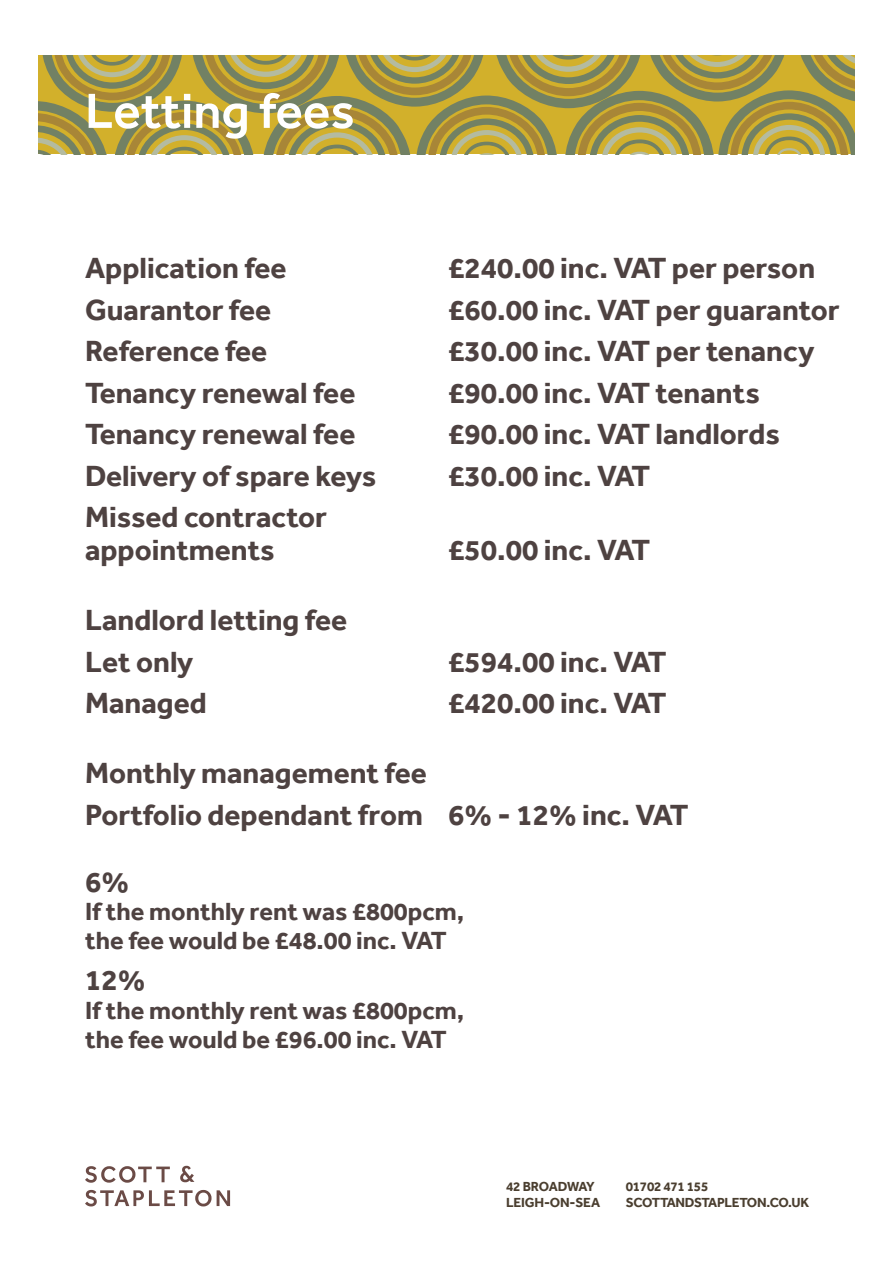
<style>
.page{position:relative;width:893px;height:1263px;background:#fff}
.page>*{position:absolute;margin:0;border:0;box-sizing:border-box;transform-origin:0 0}
.t1{font:500 51px "Effra";color:#fff}
.t2{font:700 30px/41.5px "Effra";color:#4e4241}
.t3{font:700 25.5px/28.5px "Effra";color:#4e4241}
.t4{font:700 13.5px/16.2px "Effra";letter-spacing:-.02em;color:#4a3e2f}
</style>
<div class="page">
<svg style="left:38px;top:55px;width:816px;height:99px;background:#a99a46"></svg>
<svg style="left:85px;top:1190px;width:145px;height:16px"></svg>
<svg style="left:85px;top:1166px;width:85px;height:17px"></svg>
<svg style="left:180px;top:1166px;width:14px;height:16px"></svg>
<h1 class="t1" style="left:85px;top:80px;width:271px">Letting fees</h1>
<p class="t2" style="left:85px;top:247px;width:203px">Application fee</p>
<p class="t2" style="left:448px;top:247px;width:369px">£240.00 inc. VAT per person</p>
<p class="t2" style="left:85px;top:288px;width:188px">Guarantor fee</p>
<p class="t2" style="left:448px;top:288px;width:393px">£60.00 inc. VAT per guarantor</p>
<p class="t2" style="left:85px;top:330px;width:184px">Reference fee</p>
<p class="t2" style="left:448px;top:330px;width:368px">£30.00 inc. VAT per tenancy</p>
<p class="t2" style="left:85px;top:371px;width:272px">Tenancy renewal fee</p>
<p class="t2" style="left:448px;top:371px;width:313px">£90.00 inc. VAT tenants</p>
<p class="t2" style="left:85px;top:413px;width:272px">Tenancy renewal fee</p>
<p class="t2" style="left:448px;top:413px;width:333px">£90.00 inc. VAT landlords</p>
<p class="t2" style="left:85px;top:454px;width:293px">Delivery of spare keys</p>
<p class="t2" style="left:448px;top:454px;width:204px">£30.00 inc. VAT</p>
<p class="t2" style="left:85px;top:500px;width:244px;line-height:33px">Missed contractor appointments</p>
<p class="t2" style="left:448px;top:529px;width:204px">£50.00 inc. VAT</p>
<p class="t2" style="left:85px;top:599px;width:264px">Landlord letting fee<br>Let only</p>
<p class="t2" style="left:448px;top:640px;width:220px">£594.00 inc. VAT</p>
<p class="t2" style="left:85px;top:682px;width:123px">Managed</p>
<p class="t2" style="left:448px;top:682px;width:220px">£420.00 inc. VAT</p>
<p class="t2" style="left:85px;top:752px;width:605px">Monthly management fee<br>Portfolio dependant from 6% - 12% inc. VAT</p>
<p class="t2" style="left:85px;top:860px;width:46px">6%</p>
<p class="t3" style="left:85px;top:897px;width:380px">If the monthly rent was £800pcm, the fee would be £48.00 inc. VAT</p>
<p class="t2" style="left:85px;top:959px;width:62px">12%</p>
<p class="t3" style="left:85px;top:996px;width:380px">If the monthly rent was £800pcm, the fee would be £96.00 inc. VAT</p>
<p class="t4" style="left:506px;top:1178px;width:96px">42 BROADWAY<br>LEIGH-ON-SEA</p>
<p class="t4" style="left:626px;top:1178px;width:185px">01702 471 155<br>SCOTTANDSTAPLETON.CO.UK</p>
</div>
